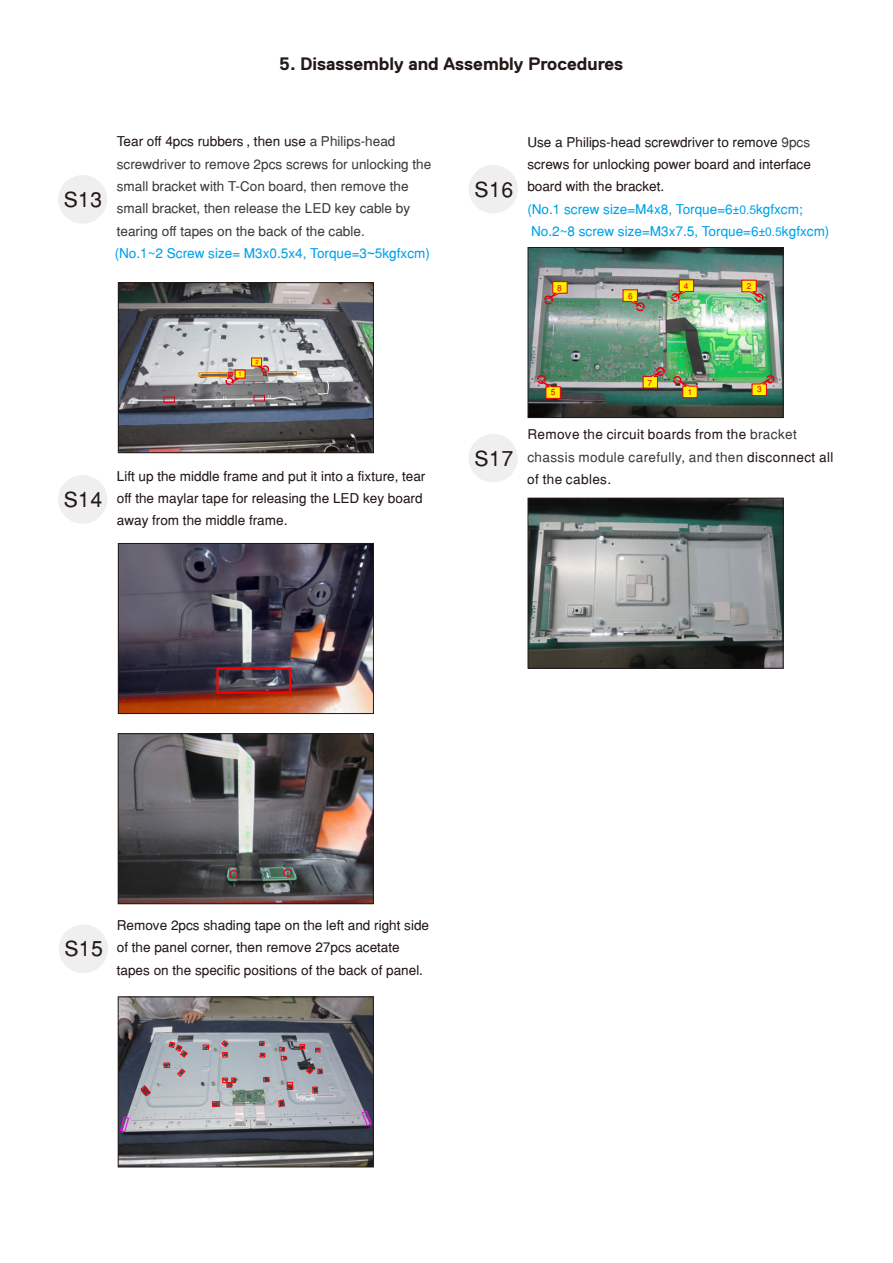
<style>
.page{position:relative;width:893px;height:1263px;background:#fff}
.page>*{position:absolute;margin:0;border:0;box-sizing:border-box;transform-origin:0 0}
.t1{font:21px "Helvetica";letter-spacing:.03em;color:#231916}
.t2{font:700 18px "Dell Replica";color:#231916}
.t3{font:13.5px/22.4px "Helvetica";color:#231916}
.t4{font:13.5px/22.4px "Helvetica";color:#3f3b3a}
.t5{font:13.5px/22.4px "Helvetica";letter-spacing:.03em;color:#231916}
.t6{font:13.5px "Helvetica";color:#00a1e9}
.t7{font:8.25px "Helvetica";color:#e60013}
.t8{font:5.7px "Helvetica";color:#e60013}
.s1{color:#231916}
.s2{font-family:"Arial"}
.s3{color:#3f3b3a}
.s4{color:#00a1e9}
.s5{font-family:"Arial";font-size:12px;color:#00a1e9}
.s6{font-family:"Arial";font-size:12px}
</style>
<div class="page">
<div style="left:469px;top:165px;width:48px;height:48px;background:#efeff0;border:1px solid #efeff0;border-radius:50%"></div>
<div style="left:469px;top:434px;width:48px;height:48px;background:#efeff0;border:1px solid #efeff0;border-radius:50%"></div>
<img style="left:530px;top:249px;width:251px;height:167px">
<div style="left:528px;top:247px;width:255px;height:171px;border:1px solid #231916"></div>
<svg style="left:535px;top:377px;width:26px;height:22px"></svg>
<div style="left:544px;top:295px;width:9px;height:9px;border:1px dashed #e60013;border-radius:50%"></div>
<div style="left:537px;top:375px;width:9px;height:9px;border:1px dashed #e60013;border-radius:50%"></div>
<svg style="left:622px;top:289px;width:26px;height:22px"></svg>
<svg style="left:542px;top:281px;width:26px;height:22px"></svg>
<svg style="left:741px;top:279px;width:26px;height:22px"></svg>
<div style="left:755px;top:294px;width:9px;height:8px;border:1px dashed #e60013;border-radius:50%"></div>
<svg style="left:669px;top:279px;width:25px;height:22px"></svg>
<div style="left:671px;top:293px;width:8px;height:8px;border:1px dashed #e60013;border-radius:50%"></div>
<img style="left:642px;top:367px;width:56px;height:31px">
<svg style="left:751px;top:375px;width:26px;height:21px"></svg>
<img style="left:530px;top:500px;width:251px;height:166px">
<div style="left:528px;top:498px;width:255px;height:170px;border:1px solid #231916"></div>
<div style="left:58px;top:175px;width:49px;height:48px;background:#efeff0;border:1px solid #efeff0;border-radius:50%"></div>
<div style="left:58px;top:475px;width:49px;height:48px;background:#efeff0;border:1px solid #efeff0;border-radius:50%"></div>
<img style="left:120px;top:284px;width:252px;height:167px">
<div style="left:118px;top:282px;width:256px;height:171px;border:1px solid #231916"></div>
<div style="left:225px;top:377px;width:8px;height:8px;border:1px dashed #e60013;border-radius:50%"></div>
<div style="left:199px;top:372px;width:29px;height:5px;border:1px solid #f08300"></div>
<svg style="left:226px;top:357px;width:45px;height:29px"></svg>
<div style="left:267px;top:371px;width:30px;height:5px;border:1px solid #f08300"></div>
<div style="left:163px;top:397px;width:12px;height:6px;border:1px solid #e60013"></div>
<div style="left:254px;top:395px;width:11px;height:6px;border:1px solid #e60013"></div>
<img style="left:120px;top:545px;width:252px;height:167px">
<div style="left:118px;top:543px;width:256px;height:171px;border:1px solid #231916"></div>
<div style="left:216px;top:667px;width:75px;height:27px;border:2px solid #f00"></div>
<img style="left:120px;top:735px;width:251px;height:167px">
<div style="left:118px;top:733px;width:255px;height:171px;border:1px solid #231916"></div>
<div style="left:229px;top:870px;width:9px;height:8px;border:1px solid #e60013;border-radius:50%"></div>
<div style="left:283px;top:868px;width:9px;height:9px;border:1px solid #e60013;border-radius:50%"></div>
<img style="left:120px;top:999px;width:251px;height:166px">
<div style="left:118px;top:997px;width:255px;height:170px;border:1px solid #231916"></div>
<svg style="left:361px;top:1110px;width:12px;height:17px"></svg>
<svg style="left:119px;top:1116px;width:11px;height:17px"></svg>
<svg style="left:203px;top:1045px;width:6px;height:5px"></svg>
<div style="left:212px;top:1101px;width:8px;height:6px;border:1px solid #f00"></div>
<svg style="left:221px;top:1040px;width:8px;height:17px"></svg>
<svg style="left:263px;top:1077px;width:6px;height:5px"></svg>
<svg style="left:278px;top:1099px;width:7px;height:9px"></svg>
<svg style="left:312px;top:1087px;width:6px;height:6px"></svg>
<svg style="left:315px;top:1048px;width:5px;height:4px"></svg>
<svg style="left:259px;top:1041px;width:5px;height:5px"></svg>
<svg style="left:300px;top:1044px;width:5px;height:5px"></svg>
<svg style="left:164px;top:1041px;width:24px;height:37px"></svg>
<svg style="left:222px;top:1078px;width:14px;height:9px"></svg>
<svg style="left:306px;top:1066px;width:16px;height:9px"></svg>
<svg style="left:260px;top:1053px;width:5px;height:4px"></svg>
<svg style="left:279px;top:1047px;width:7px;height:13px"></svg>
<svg style="left:287px;top:1082px;width:6px;height:8px"></svg>
<svg style="left:140px;top:1085px;width:11px;height:12px"></svg>
<div style="left:59px;top:925px;width:49px;height:48px;background:#efeff0;border:1px solid #efeff0;border-radius:50%"></div>
<h2 class="t2" style="left:279px;top:56px;width:345px">5. Disassembly and Assembly Procedures</h2>
<h1 class="t1" style="left:64px;top:191px;width:40px">S13</h1>
<p class="t4" style="left:117px;top:132px;width:316px"><span class="s1">Tear off 4pcs rubbers , then use</span> a Philips-head screwdriver to remove 2pcs screws for unlocking the small bracket with T-Con board, then remove the small bracket, then release the LED key cable by tearing off tapes on the back of the cable.</p>
<p class="t6" style="left:115px;top:248px;width:317px">(No.1~2 Screw size= M3x0.5x4, Torque=3<span class="s2">~5</span>kgfxcm)</p>
<p class="t8" style="left:238px;top:372px;width:5px">1</p>
<p class="t8" style="left:255px;top:360px;width:5px">2</p>
<h1 class="t1" style="left:64px;top:491px;width:40px">S14</h1>
<p class="t3" style="left:117px;top:466px;width:310px">Lift up the middle frame and put it into a fixture, tear off the maylar tape for releasing the LED key board away from the middle frame.</p>
<h1 class="t1" style="left:474px;top:181px;width:40px">S16</h1>
<p class="t3" style="left:527px;top:132px;width:285px">Use a Philips-head screwdriver to remove <span class="s3">9pcs </span>screws for unlocking power board and interface board with the bracket.<br><span class="s4">(No.1 screw size=M4x8, Torque=6</span><span class="s5">±0.5</span><span class="s4">kgfxcm;</span></p>
<p class="t6" style="left:531px;top:226px;width:300px">No.2~8 screw size=M3x7.5, Torque=6<span class="s6">±0.5</span>kgfxcm)</p>
<p class="t7" style="left:557px;top:284px;width:6px">8</p>
<p class="t7" style="left:684px;top:283px;width:6px">4</p>
<p class="t7" style="left:747px;top:283px;width:6px">2</p>
<p class="t7" style="left:628px;top:292px;width:6px">6</p>
<h1 class="t1" style="left:474px;top:450px;width:40px">S17</h1>
<p class="t7" style="left:551px;top:389px;width:6px">5</p>
<p class="t7" style="left:648px;top:379px;width:6px">7</p>
<p class="t7" style="left:688px;top:388px;width:6px">1</p>
<p class="t7" style="left:757px;top:386px;width:6px">3</p>
<p class="t5" style="left:527px;top:425px;width:307px">Remove the circuit boards from the <span class="s3">bracket chassis module carefully, and then</span> disconnect all of the cables.</p>
<h1 class="t1" style="left:64px;top:941px;width:40px">S15</h1>
<p class="t3" style="left:117px;top:915px;width:314px">Remove 2pcs shading tape on the left and right side of the panel corner, then remove 27pcs acetate tapes on the specific positions of the back of panel.</p>
</div>
